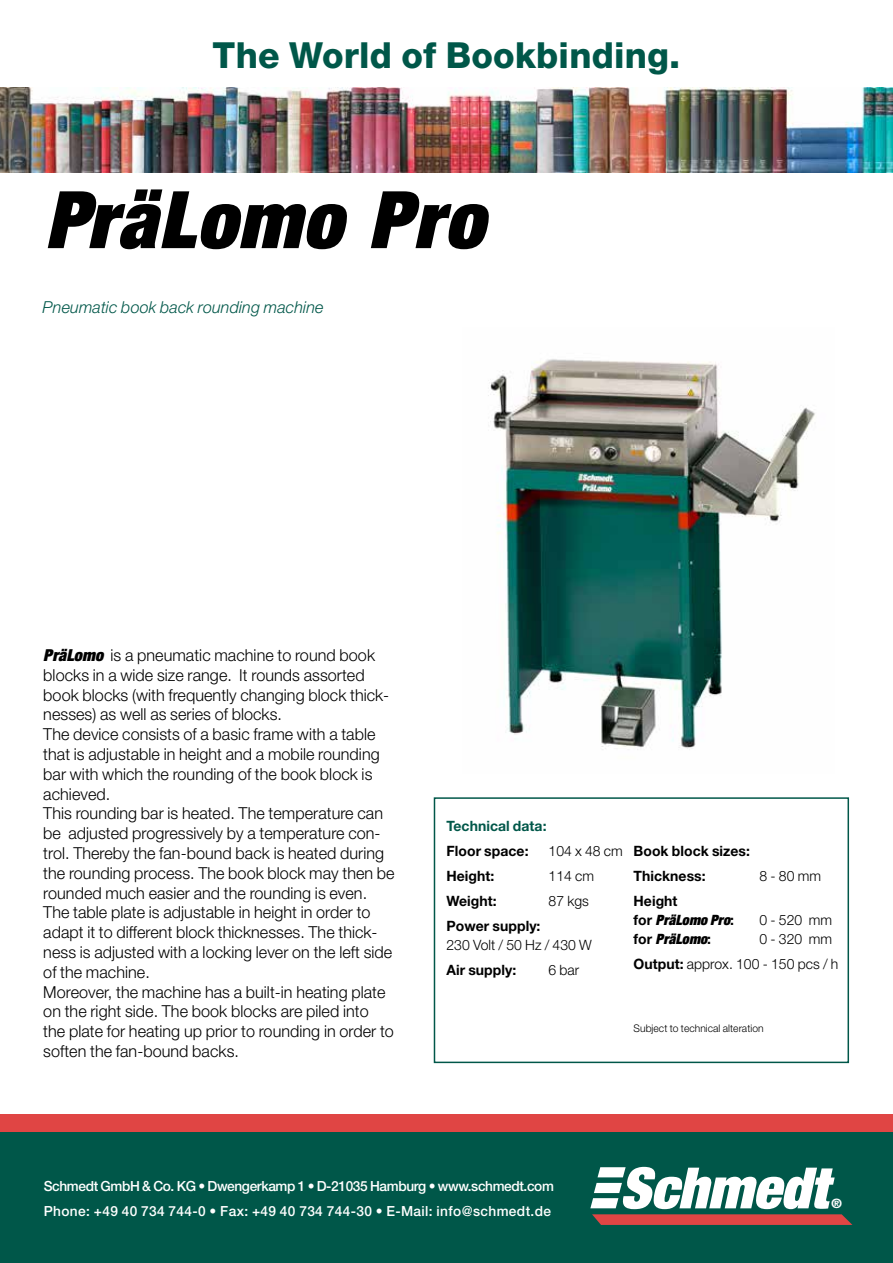
<style>
.page{position:relative;width:893px;height:1263px;background:#fff}
.page>*{position:absolute;margin:0;border:0;box-sizing:border-box;transform-origin:0 0}
.t1{font:italic 900 condensed 79.5px "Helvetica Neue LT Std";letter-spacing:.02em;color:#000}
.t2{font:800 36px "Helvetica Neue LT Std";letter-spacing:.005em;color:#005749}
.t3{font:300 16.5px/19.8px "Helvetica Neue LT Std";letter-spacing:.005em;color:#000}
.t4{font:italic 300 16.5px "Helvetica Neue LT Std";letter-spacing:.005em;color:#005749}
.t5{font:700 14.25px/25px "Helvetica Neue LT Std";letter-spacing:.005em;color:#000}
.t6{font:300 14.25px/25px "Helvetica Neue LT Std";letter-spacing:.005em;color:#000}
.t7{font:700 14.25px "Helvetica Neue LT Std";letter-spacing:.005em;color:#005749}
.t8{font:italic 900 condensed 14.25px "Helvetica Neue LT Std";letter-spacing:.005em;color:#000}
.t9{font:500 13.95px/25px "Helvetica Neue LT Std";letter-spacing:-.025em;color:#fff}
.t10{font:800 13.05px "Helvetica Neue LT Std";color:#fff}
.t11{font:300 10.5px "Helvetica Neue LT Std";letter-spacing:.005em;color:#000}
.s1{font-weight:900;font-style:italic;font-stretch:condensed}
.s2{font-weight:700;font-style:normal;font-stretch:normal}
.s3{font-weight:700}
</style>
<div class="page">
<img style="left:488px;top:359px;width:327px;height:391px">
<div style="left:434px;top:797px;width:415px;height:266px;border:2px solid #005749"></div>
<img style="left:0;top:88px;width:893px;height:84px">
<div style="left:0;top:1131px;width:893px;height:132px;background:#005749"></div>
<div style="left:0;top:1114px;width:893px;height:17px;background:#e04544"></div>
<svg style="left:590px;top:1167px;width:262px;height:58px"></svg>
<h2 class="t2" style="left:213px;top:34px;width:469px">The World of Bookbinding.</h2>
<h1 class="t1" style="left:45px;top:169px;width:441px">PräLomo Pro</h1>
<p class="t4" style="left:43px;top:297px;width:282px">Pneumatic book back rounding machine</p>
<p class="t3" style="left:43px;top:645px;width:353px"><span class="s1">PräLomo</span> is a pneumatic machine to round book blocks in a wide size range. It rounds assorted book blocks (with frequently changing block thick&shy;nesses) as well as series of blocks.<br>The device consists of a basic frame with a table that is adjustable in height and a mobile rounding bar with which the rounding of the book block is achieved.<br>This rounding bar is heated. The temperature can be adjusted progressively by a temperature con&shy;trol. Thereby the fan-bound back is heated during the rounding process. The book block may then be rounded much easier and the rounding is even.<br>The table plate is adjustable in height in order to adapt it to different block thicknesses. The thick&shy;ness is adjusted with a locking lever on the left side of the machine.<br>Moreover, the machine has a built-in heating plate on the right side. The book blocks are piled into the plate for heating up prior to rounding in order to soften the fan-bound backs.</p>
<p class="t7" style="left:446px;top:817px;width:102px">Technical data:</p>
<p class="t5" style="left:446px;top:838px;width:84px">Floor space:</p>
<p class="t6" style="left:549px;top:838px;width:76px">104 x 48 cm</p>
<p class="t5" style="left:446px;top:863px;width:49px">Height:</p>
<p class="t6" style="left:549px;top:863px;width:47px">114 cm</p>
<p class="t5" style="left:446px;top:888px;width:52px">Weight:</p>
<p class="t6" style="left:549px;top:888px;width:42px">87 kgs</p>
<p class="t5" style="left:446px;top:913px;width:96px">Power supply:</p>
<p class="t6" style="left:446px;top:932px;width:147px">230 Volt / 50 Hz / 430 W</p>
<p class="t5" style="left:446px;top:957px;width:71px">Air supply:</p>
<p class="t6" style="left:549px;top:957px;width:32px">6 bar</p>
<p class="t5" style="left:634px;top:838px;width:118px">Book block sizes:<br>Thickness:</p>
<p class="t5" style="left:634px;top:891px;width:102px;line-height:18.8px">Height<br>for <span class="s1">PräLomo Pro</span>:</p>
<p class="t6" style="left:760px;top:863px;width:63px">8 - 80 mm</p>
<p class="t6" style="left:760px;top:907px;width:74px">0 - 520 mm</p>
<p class="t8" style="left:634px;top:929px;width:79px"><span class="s2">for</span> PräLomo<span class="s2">:</span></p>
<p class="t6" style="left:634px;top:926px;width:206px;text-indent:126px">0 - 320 mm<br><span class="s3">Output:</span> approx. 100 - 150 pcs / h</p>
<p class="t11" style="left:634px;top:1021px;width:132px">Subject to technical alteration</p>
<p class="t9" style="left:44px;top:1173px;width:512px">Schmedt GmbH &amp; Co. KG • Dwengerkamp 1 • D-21035 Hamburg • www.schmedt.com<br>Phone: +49 40 734 744-0 • Fax: +49 40 734 744-30 • E-Mail: info@schmedt.de</p>
<p class="t10" style="left:832px;top:1196px;width:12px">®</p>
</div>
